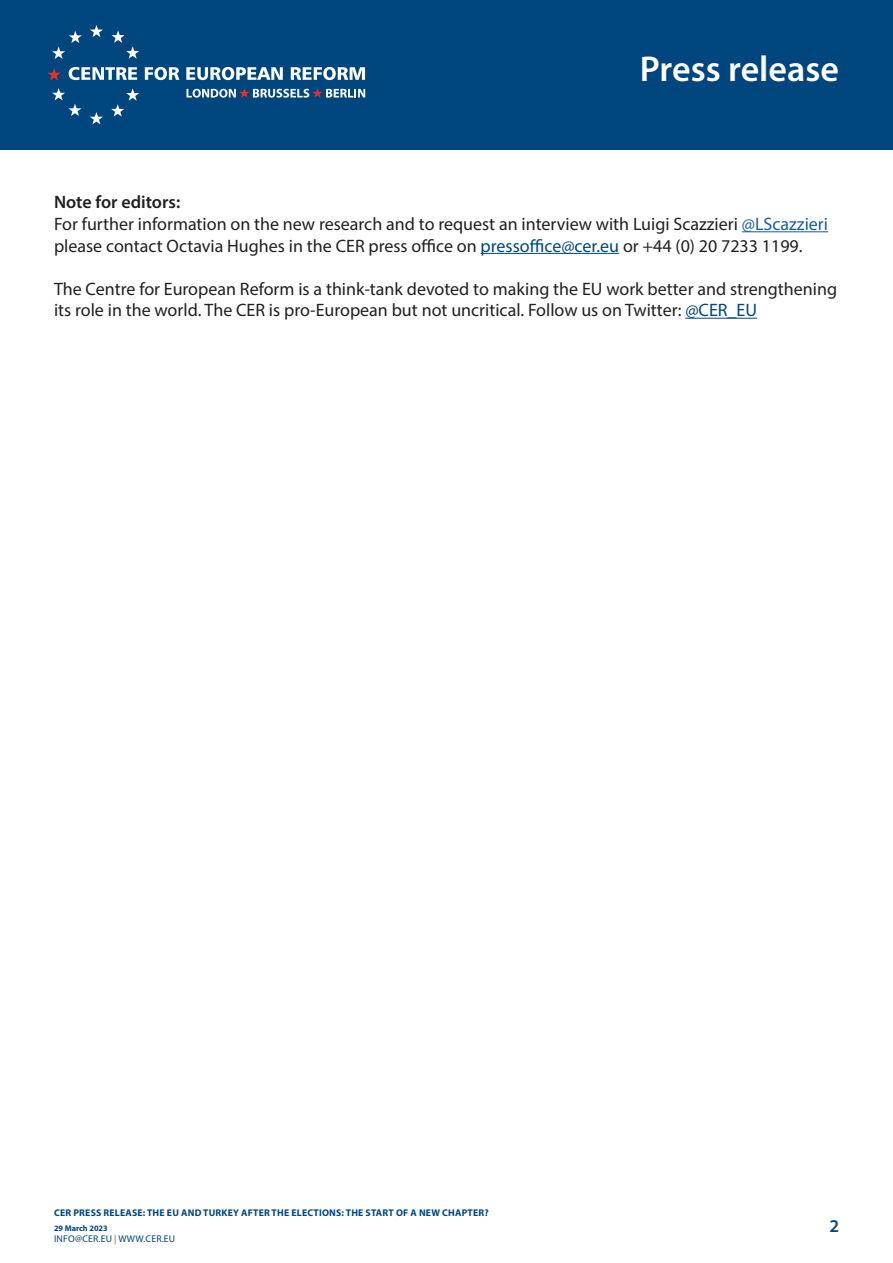
<style>
.page{position:relative;width:893px;height:1263px;background:#fff}
.page>*{position:absolute;margin:0;border:0;box-sizing:border-box;transform-origin:0 0}
.t1{font:600 36px "Myriad Pro";color:#fff}
.t2{font:18px/21.6px "Myriad Pro";color:#231f20}
.t3{font:600 18px "Myriad Pro";color:#231f20}
.t4{font:600 18px "Myriad Pro";color:#00467e}
.t5{font:700 9.75px "Myriad Pro";letter-spacing:.02em;color:#00467e}
.t6{font:9.75px "Myriad Pro";letter-spacing:.02em;color:#00467e}
.t7{font:700 8.25px "Myriad Pro";color:#00467e}
.s1{color:#175d9e}
.s2{color:#00467e}
.s3{color:#ee2e22}
</style>
<div class="page">
<div style="left:0;top:0;width:893px;height:150px;background:#00467e"></div>
<hr style="left:742px;top:231px;width:86px;height:1px;background:#175d9e">
<hr style="left:481px;top:253px;width:138px;height:1px;background:#00467e">
<hr style="left:685px;top:318px;width:72px;height:1px;background:#00467e">
<svg style="left:90px;top:25px;width:13px;height:12px"></svg>
<svg style="left:112px;top:30px;width:27px;height:29px"></svg>
<svg style="left:111px;top:88px;width:28px;height:29px"></svg>
<svg style="left:90px;top:112px;width:13px;height:12px"></svg>
<svg style="left:52px;top:88px;width:29px;height:28px"></svg>
<svg style="left:52px;top:31px;width:30px;height:28px"></svg>
<svg style="left:48px;top:68px;width:13px;height:12px"></svg>
<svg style="left:69px;top:67px;width:68px;height:13px"></svg>
<svg style="left:145px;top:67px;width:34px;height:13px"></svg>
<svg style="left:186px;top:67px;width:97px;height:13px"></svg>
<svg style="left:291px;top:67px;width:74px;height:13px"></svg>
<svg style="left:186px;top:88px;width:179px;height:10px"></svg>
<p class="t1" style="left:640px;top:46px;width:201px">Press release</p>
<p class="t3" style="left:54px;top:191px;width:128px">Note for editors:</p>
<p class="t2" style="left:54px;top:213px;width:775px">For further information on the new research and to request an interview with Luigi Scazzieri <span class="s1">@LScazzieri </span>please contact Octavia Hughes in the CER press office on <span class="s2">pressoffice@cer.eu</span> or +44 (0) 20 7233 1199.</p>
<p class="t2" style="left:54px;top:278px;width:785px">The Centre for European Reform is a think-tank devoted to making the EU work better and strengthening its role in the world. The CER is pro-European but not uncritical. Follow us on Twitter: <span class="s2">@CER_EU</span></p>
<p class="t5" style="left:54px;top:1206px;width:436px">CER PRESS RELEASE: THE EU AND TURKEY AFTER THE ELECTIONS: THE START OF A NEW CHAPTER?</p>
<p class="t7" style="left:54px;top:1223px;width:55px">29 March 2023</p>
<p class="t6" style="left:54px;top:1232px;width:123px">INFO@CER.EU <span class="s3">|</span> WWW.CER.EU</p>
<p class="t4" style="left:829px;top:1214px;width:11px">2</p>
</div>
